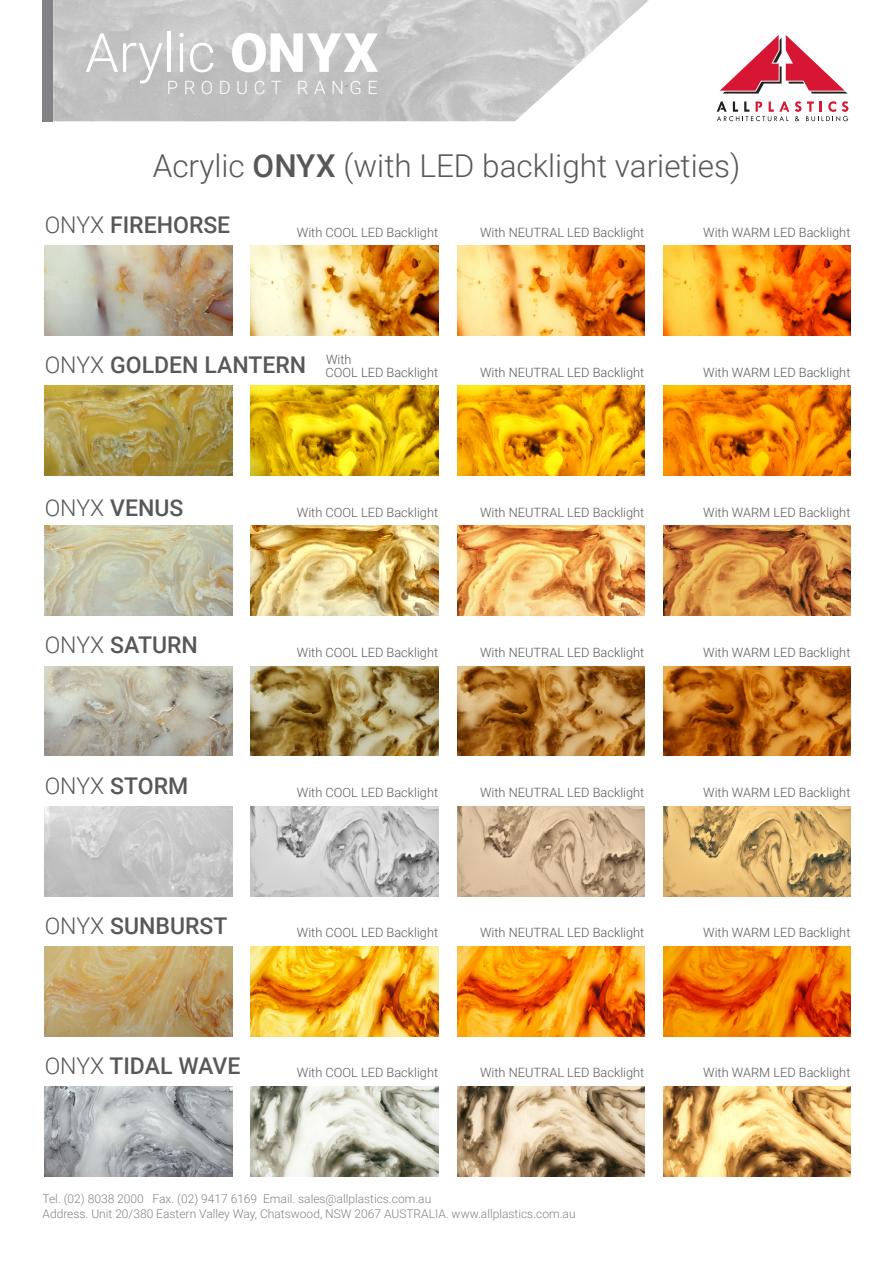
<style>
.page{position:relative;width:893px;height:1263px;background:#fff}
.page>*{position:absolute;margin:0;border:0;box-sizing:border-box;transform-origin:0 0}
.t1{font:300 54.15px "Roboto";color:#fff}
.t2{font:300 31.5px "Roboto";color:#57585a}
.t3{font:500 23.1px "Roboto";color:#57585a}
.t4{font:300 18.3px "Roboto";letter-spacing:.3em;color:#fff}
.t5{font:300 12.75px "Roboto";color:#57585a}
.t6{font:300 12px "Roboto";color:#808285}
.s1{font-weight:900}
.s2{font-weight:500}
.s3{font-weight:300}
</style>
<div class="page">
<svg style="left:720px;top:35px;width:128px;height:59px"></svg>
<svg style="left:717px;top:101px;width:72px;height:20px"></svg>
<svg style="left:795px;top:101px;width:53px;height:20px"></svg>
<img style="left:45px;top:246px;width:187px;height:90px">
<img style="left:45px;top:526px;width:187px;height:90px">
<img style="left:45px;top:806px;width:187px;height:90px">
<img style="left:45px;top:386px;width:187px;height:90px">
<img style="left:45px;top:666px;width:187px;height:90px">
<img style="left:45px;top:946px;width:187px;height:90px">
<img style="left:45px;top:1086px;width:187px;height:90px">
<img style="left:251px;top:246px;width:187px;height:90px">
<img style="left:251px;top:526px;width:187px;height:90px">
<img style="left:251px;top:806px;width:187px;height:90px">
<img style="left:251px;top:386px;width:187px;height:90px">
<img style="left:251px;top:666px;width:187px;height:90px">
<img style="left:251px;top:946px;width:187px;height:90px">
<img style="left:251px;top:1086px;width:187px;height:90px">
<img style="left:457px;top:246px;width:187px;height:90px">
<img style="left:457px;top:526px;width:187px;height:90px">
<img style="left:457px;top:806px;width:187px;height:90px">
<img style="left:457px;top:386px;width:187px;height:90px">
<img style="left:457px;top:666px;width:187px;height:90px">
<img style="left:457px;top:946px;width:187px;height:90px">
<img style="left:457px;top:1086px;width:187px;height:90px">
<img style="left:663px;top:246px;width:187px;height:90px">
<img style="left:663px;top:526px;width:187px;height:90px">
<img style="left:663px;top:806px;width:187px;height:90px">
<img style="left:663px;top:386px;width:187px;height:90px">
<img style="left:663px;top:666px;width:187px;height:90px">
<img style="left:663px;top:946px;width:187px;height:90px">
<img style="left:663px;top:1086px;width:187px;height:90px">
<img style="left:53px;top:0;width:596px;height:121px">
<div style="left:43px;top:0;width:10px;height:121px;background:#808285"></div>
<p class="t1" style="left:85px;top:15px;width:295px">Arylic <span class="s1">ONYX</span></p>
<p class="t4" style="left:167px;top:74px;width:213px">PRODUCT RANGE</p>
<p class="t2" style="left:153px;top:144px;width:589px">Acrylic <span class="s2">ONYX</span> (with LED backlight varieties)</p>
<p class="t3" style="left:45px;top:209px;width:187px"><span class="s3">ONYX</span> FIREHORSE</p>
<p class="t5" style="left:297px;top:223px;width:143px">With COOL LED Backlight</p>
<p class="t5" style="left:480px;top:223px;width:166px">With NEUTRAL LED Backlight</p>
<p class="t3" style="left:45px;top:349px;width:263px"><span class="s3">ONYX</span> GOLDEN LANTERN</p>
<p class="t5" style="left:326px;top:351px;width:27px">With</p>
<p class="t5" style="left:326px;top:363px;width:114px">COOL LED Backlight</p>
<p class="t5" style="left:480px;top:363px;width:166px">With NEUTRAL LED Backlight</p>
<p class="t3" style="left:45px;top:491px;width:140px"><span class="s3">ONYX</span> VENUS</p>
<p class="t3" style="left:45px;top:629px;width:155px"><span class="s3">ONYX</span> SATURN</p>
<p class="t3" style="left:45px;top:769px;width:145px"><span class="s3">ONYX</span> STORM</p>
<p class="t3" style="left:45px;top:909px;width:184px"><span class="s3">ONYX</span> SUNBURST</p>
<p class="t3" style="left:45px;top:1049px;width:197px"><span class="s3">ONYX</span> TIDAL WAVE</p>
<p class="t5" style="left:297px;top:503px;width:143px">With COOL LED Backlight</p>
<p class="t5" style="left:480px;top:503px;width:166px">With NEUTRAL LED Backlight</p>
<p class="t5" style="left:297px;top:643px;width:143px">With COOL LED Backlight</p>
<p class="t5" style="left:480px;top:643px;width:166px">With NEUTRAL LED Backlight</p>
<p class="t5" style="left:297px;top:784px;width:143px">With COOL LED Backlight</p>
<p class="t5" style="left:480px;top:784px;width:166px">With NEUTRAL LED Backlight</p>
<p class="t5" style="left:297px;top:924px;width:143px">With COOL LED Backlight</p>
<p class="t5" style="left:480px;top:924px;width:166px">With NEUTRAL LED Backlight</p>
<p class="t5" style="left:297px;top:1064px;width:143px">With COOL LED Backlight</p>
<p class="t5" style="left:480px;top:1064px;width:166px">With NEUTRAL LED Backlight</p>
<p class="t6" style="left:43px;top:1190px;width:390px">Tel. (02) 8038 2000 Fax. (02) 9417 6169 Email. sales@allplastics.com.au</p>
<p class="t6" style="left:43px;top:1205px;width:535px">Address. Unit 20/380 Eastern Valley Way, Chatswood, NSW 2067 AUSTRALIA. www.allplastics.com.au</p>
<p class="t5" style="left:703px;top:223px;width:149px">With WARM LED Backlight</p>
<p class="t5" style="left:703px;top:363px;width:149px">With WARM LED Backlight</p>
<p class="t5" style="left:703px;top:503px;width:149px">With WARM LED Backlight</p>
<p class="t5" style="left:703px;top:643px;width:149px">With WARM LED Backlight</p>
<p class="t5" style="left:703px;top:784px;width:149px">With WARM LED Backlight</p>
<p class="t5" style="left:703px;top:924px;width:149px">With WARM LED Backlight</p>
<p class="t5" style="left:703px;top:1064px;width:149px">With WARM LED Backlight</p>
</div>
